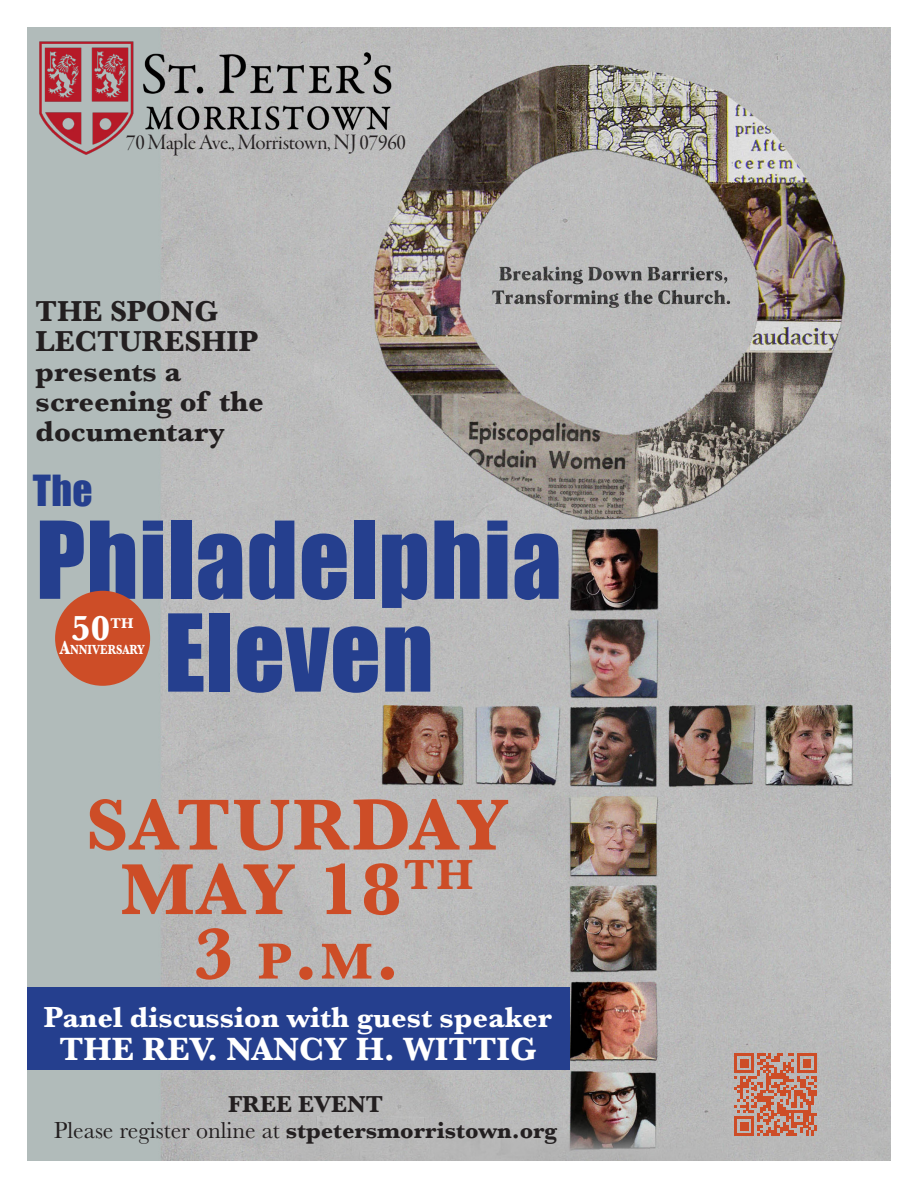
<style>
.page{position:relative;width:918px;height:1188px;background:#fff}
.page>*{position:absolute;margin:0;border:0;box-sizing:border-box;transform-origin:0 0}
.t1{font:99px/92.8px "Impact";letter-spacing:.01em;color:#253f8e;text-align:center}
.t2{font:700 75px "Baskerville";letter-spacing:.03em;color:#cd4d27}
.t3{font:700 52.5px "Baskerville";color:#cd4d27}
.t4{font:39.3px "Impact";color:#253f8e}
.t5{font:700 36px "Baskerville";color:#fff}
.t6{font:700 33.45px "Baskerville";color:#fff}
.t7{font:700 30px/30px "Baskerville";color:#231f20}
.t8{font:700 30px "Baskerville";color:#fff}
.t9{font:24px "Baskerville";color:#231f20}
.t10{font:700 24px "Baskerville";color:#231f20}
.t11{font:22.8px "Garamond Premr Pro Disp";letter-spacing:-.01em;color:#231f20}
.t12{font:700 14.7px "Baskerville";color:#fff}
.t13{font:700 13.65px "Baskerville";color:#fff;scale:.82 1}
.s1{font-size:19.65px}
.s2{font-size:75px}
.s3{font-weight:700}
</style>
<div class="page">
<img style="left:27px;top:27px;width:864px;height:1134px">
<img style="left:33px;top:37px;width:374px;height:123px">
<div style="left:27px;top:987px;width:542px;height:82px;background:#253f8e"></div>
<svg style="left:734px;top:1053px;width:83px;height:83px;background:#c37e6a"></svg>
<div style="left:55px;top:591px;width:95px;height:95px;background:#cd4d27;border-radius:50%"></div>
<p class="t11" style="left:126px;top:130px;width:281px">70 Maple Ave., Morristown, NJ 07960</p>
<p class="t7" style="left:36px;top:296px;width:184px">THE SPONG</p>
<p class="t7" style="left:36px;top:326px;width:224px">LECTURESHIP</p>
<p class="t7" style="left:36px;top:356px;width:230px">presents a screening of the</p>
<p class="t7" style="left:36px;top:416px;width:191px">documentary</p>
<p class="t4" style="left:33px;top:460px;width:61px">The</p>
<p class="t1" style="left:36px;top:511px;width:528px">Philadelphia<br>Eleven</p>
<p class="t5" style="left:71px;top:604px;width:41px">50</p>
<p class="t12" style="left:110px;top:613px;width:24px">TH</p>
<p class="t13" style="left:60px;top:640px;width:105px"><span class="s1">A</span>NNIVERSARY</p>
<p class="t2" style="left:86px;top:773px;width:424px">SATURDAY</p>
<p class="t2" style="left:120px;top:837px;width:355px">MAY 18<sup>TH</sup></p>
<p class="t3" style="left:194px;top:925px;width:207px"><span class="s2">3</span> P<span class="s2">.</span>M<span class="s2">.</span></p>
<p class="t8" style="left:44px;top:996px;width:510px">Panel discussion with guest speaker</p>
<p class="t6" style="left:59px;top:1026px;width:479px">THE REV. NANCY H. WITTIG</p>
<p class="t10" style="left:228px;top:1087px;width:157px">FREE EVENT</p>
<p class="t9" style="left:54px;top:1115px;width:505px">Please register online at <span class="s3">stpetersmorristown.org</span></p>
</div>
